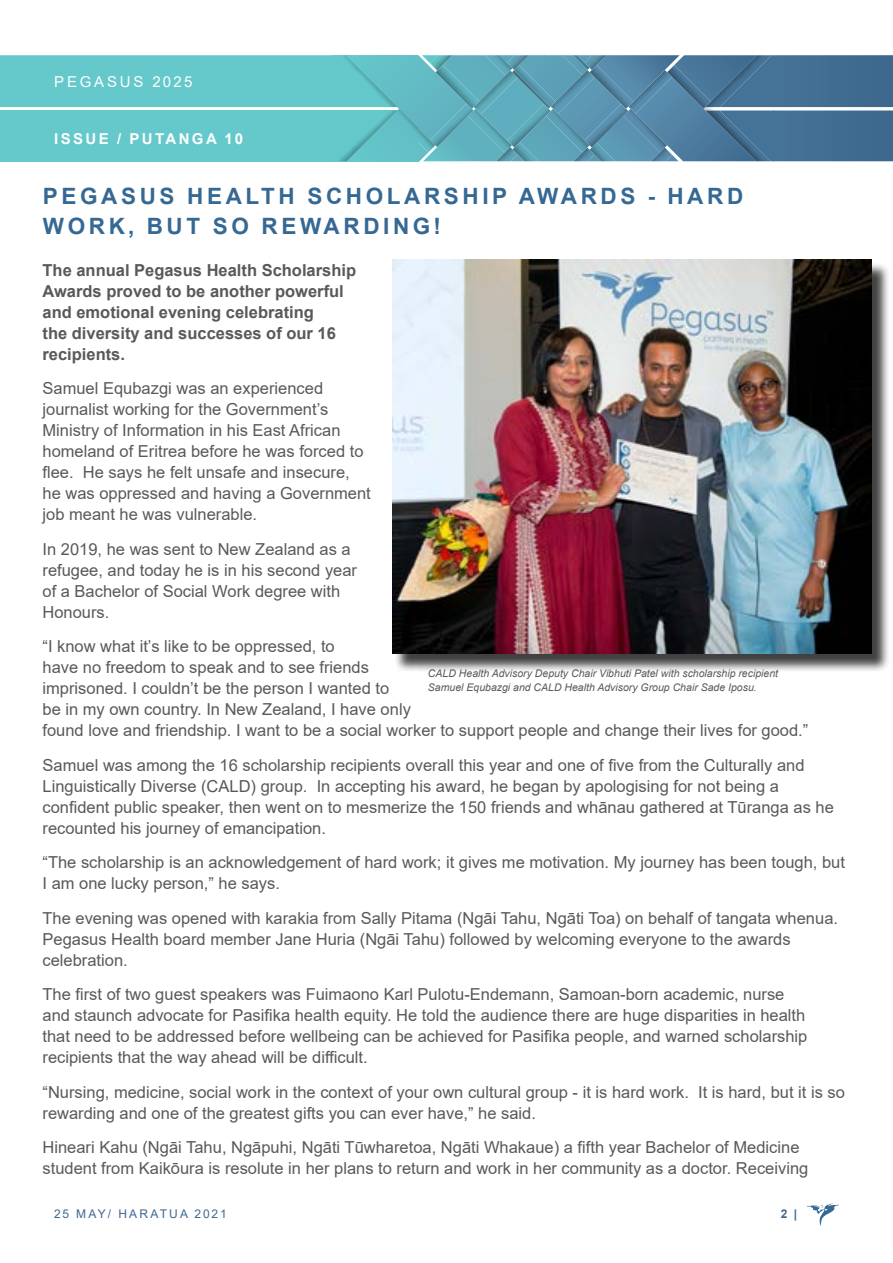
<style>
.page{position:relative;width:893px;height:1263px;background:#fff}
.page>*{position:absolute;margin:0;border:0;box-sizing:border-box;transform-origin:0 0}
.t1{font:700 22.5px/30px "Arial";letter-spacing:.16em;color:#366894}
.t2{font:16.5px/21px "Arial";color:#58595b}
.t3{font:700 16.5px/21px "Arial";color:#58595b}
.t4{font:700 15px "Arial";letter-spacing:.16em;color:#fff}
.t5{font:15px "Arial";letter-spacing:.185em;color:#fff}
.t6{font:12px "Arial";letter-spacing:.165em;color:#436790}
.t7{font:700 12px "Arial";color:#436790}
.t8{font:italic 10.5px/13.5px "Arial";color:#58595b}
</style>
<div class="page">
<svg style="left:807px;top:1203px;width:32px;height:23px"></svg>
<div style="left:0;top:55px;width:418px;height:52px;background:#65c8cb"></div>
<div style="left:0;top:111px;width:418px;height:51px;background:#65c8cb"></div>
<img style="left:339px;top:155px;width:6px;height:6px">
<svg style="left:345px;top:55px;width:548px;height:106px;background:#5693ab"></svg>
<img style="left:665px;top:148px;width:7px;height:13px">
<img style="left:651px;top:148px;width:14px;height:13px">
<div style="left:394px;top:262px;width:497px;height:410px;background:#000;opacity:.75"></div>
<img style="left:392px;top:260px;width:479px;height:393px">
<p class="t5" style="left:54px;top:71px;width:140px">PEGASUS 2025</p>
<p class="t4" style="left:54px;top:129px;width:190px">ISSUE / PUTANGA 10</p>
<h1 class="t1" style="left:43px;top:181px;width:702px">PEGASUS HEALTH SCHOLARSHIP AWARDS - HARD<br>WORK, BUT SO REWARDING!</h1>
<p class="t3" style="left:43px;top:259px;width:315px">The annual Pegasus Health Scholarship<br>Awards proved to be another powerful and emotional evening celebrating<br>the diversity and successes of our 16 recipients.</p>
<p class="t2" style="left:43px;top:378px;width:330px">Samuel Equbazgi was an experienced journalist working for the Government’s Ministry of Information in his East African homeland of Eritrea before he was forced to flee. He says he felt unsafe and insecure, he was oppressed and having a Government job meant he was vulnerable.</p>
<p class="t2" style="left:43px;top:538px;width:316px">In 2019, he was sent to New Zealand as a refugee, and today he is in his second year of a Bachelor of Social Work degree with<br>Honours.</p>
<p class="t2" style="left:43px;top:636px;width:767px">“I know what it’s like to be oppressed, to<br>have no freedom to speak and to see friends<br>imprisoned. I couldn’t be the person I wanted to<br>be in my own country. In New Zealand, I have only<br>found love and friendship. I want to be a social worker to support people and change their lives for good.”</p>
<p class="t2" style="left:43px;top:754px;width:793px">Samuel was among the 16 scholarship recipients overall this year and one of five from the Culturally and Linguistically Diverse (CALD) group. In accepting his award, he began by apologising for not being a confident public speaker, then went on to mesmerize the 150 friends and whānau gathered at Tūranga as he recounted his journey of emancipation.</p>
<p class="t2" style="left:43px;top:852px;width:804px">“The scholarship is an acknowledgement of hard work; it gives me motivation. My journey has been tough, but<br>I am one lucky person,” he says.</p>
<p class="t2" style="left:43px;top:907px;width:797px">The evening was opened with karakia from Sally Pitama (Ngāi Tahu, Ngāti Toa) on behalf of tangata whenua.<br>Pegasus Health board member Jane Huria (Ngāi Tahu) followed by welcoming everyone to the awards celebration.</p>
<p class="t2" style="left:43px;top:984px;width:766px">The first of two guest speakers was Fuimaono Karl Pulotu-Endemann, Samoan-born academic, nurse and staunch advocate for Pasifika health equity. He told the audience there are huge disparities in health that need to be addressed before wellbeing can be achieved for Pasifika people, and warned scholarship recipients that the way ahead will be difficult.</p>
<p class="t2" style="left:43px;top:1081px;width:804px">“Nursing, medicine, social work in the context of your own cultural group - it is hard work. It is hard, but it is so rewarding and one of the greatest gifts you can ever have,” he said.</p>
<p class="t2" style="left:43px;top:1137px;width:767px">Hineari Kahu (Ngāi Tahu, Ngāpuhi, Ngāti Tūwharetoa, Ngāti Whakaue) a fifth year Bachelor of Medicine student from Kaikōura is resolute in her plans to return and work in her community as a doctor. Receiving</p>
<p class="t8" style="left:428px;top:667px;width:352px">CALD Health Advisory Deputy Chair Vibhuti Patel with scholarship recipient<br>Samuel Equbazgi and CALD Health Advisory Group Chair Sade Iposu.</p>
<p class="t6" style="left:54px;top:1206px;width:174px">25 MAY/ HARATUA 2021</p>
<p class="t7" style="left:781px;top:1205px;width:18px">2 |</p>
</div>
